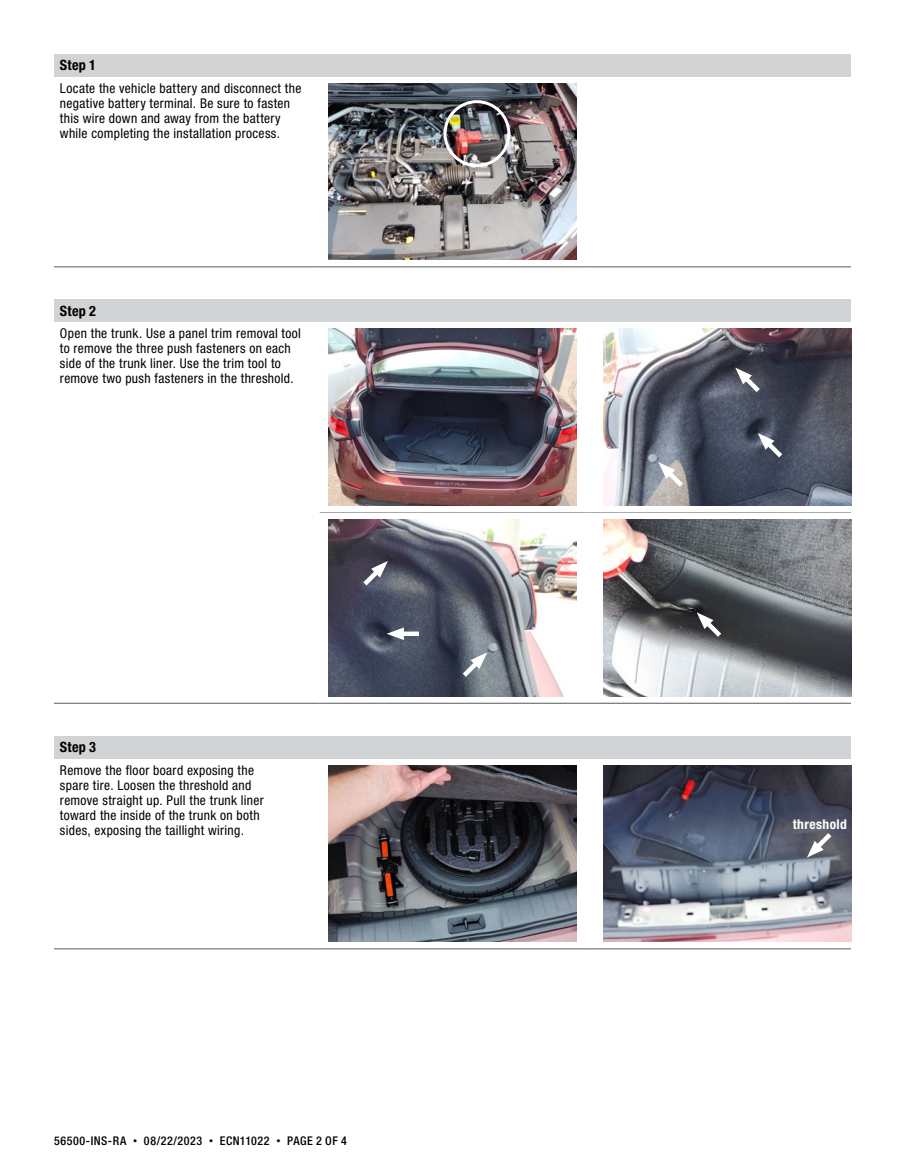
<style>
.page{position:relative;width:905px;height:1175px;background:#fff}
.page>*{position:absolute;margin:0;border:0;box-sizing:border-box;transform-origin:0 0}
.t1{font:700 condensed 14.25px "Helvetica Neue LT Std";letter-spacing:.015em;color:#000}
.t2{font:condensed 13.5px/15px "Helvetica Neue LT Std";letter-spacing:.025em;color:#000}
.t3{font:700 condensed 13.5px "Helvetica Neue LT Std";letter-spacing:.03em;color:#fff}
.t4{font:500 condensed 12px "Helvetica Neue LT Std";letter-spacing:.045em;color:#000}
.s1{font-family:"DINOT";font-weight:400;font-stretch:normal;font-size:9px}
</style>
<div class="page">
<div style="left:54px;top:54px;width:796px;height:22px;background:#d1d3d4"></div>
<hr style="left:54px;top:266px;width:266px;height:1px;background:#58595b">
<hr style="left:320px;top:266px;width:265px;height:1px;background:#58595b">
<hr style="left:585px;top:266px;width:265px;height:1px;background:#58595b">
<img style="left:329px;top:83px;width:247px;height:177px">
<div style="left:54px;top:736px;width:796px;height:22px;background:#d1d3d4"></div>
<hr style="left:54px;top:948px;width:266px;height:1px;background:#58595b">
<hr style="left:320px;top:948px;width:265px;height:1px;background:#58595b">
<hr style="left:585px;top:948px;width:265px;height:1px;background:#58595b">
<img style="left:329px;top:765px;width:247px;height:176px">
<img style="left:603px;top:765px;width:248px;height:176px">
<div style="left:54px;top:300px;width:796px;height:22px;background:#d1d3d4"></div>
<hr style="left:320px;top:703px;width:265px;height:1px;background:#58595b">
<hr style="left:585px;top:703px;width:265px;height:1px;background:#58595b">
<hr style="left:54px;top:703px;width:266px;height:1px;background:#58595b">
<hr style="left:320px;top:512px;width:265px;height:1px;background:#a7a9ac">
<hr style="left:585px;top:512px;width:265px;height:1px;background:#a7a9ac">
<img style="left:329px;top:329px;width:247px;height:176px">
<img style="left:603px;top:329px;width:248px;height:176px">
<img style="left:329px;top:519px;width:247px;height:177px">
<img style="left:603px;top:519px;width:248px;height:177px">
<svg style="left:735px;top:367px;width:29px;height:30px"></svg>
<svg style="left:658px;top:462px;width:29px;height:29px"></svg>
<svg style="left:757px;top:433px;width:30px;height:29px"></svg>
<div style="left:397px;top:631px;width:22px;height:5px;background:#fff"></div>
<svg style="left:386px;top:627px;width:18px;height:13px"></svg>
<svg style="left:358px;top:561px;width:30px;height:29px"></svg>
<svg style="left:458px;top:652px;width:29px;height:29px"></svg>
<svg style="left:696px;top:612px;width:30px;height:29px"></svg>
<svg style="left:806px;top:828px;width:30px;height:29px"></svg>
<div style="left:443px;top:100px;width:67px;height:67px;border:3px solid #fff;border-radius:50%"></div>
<p class="t1" style="left:60px;top:56px;width:38px">Step 1</p>
<p class="t2" style="left:60px;top:80px;width:243px">Locate the vehicle battery and disconnect the negative battery terminal. Be sure to fasten this wire down and away from the battery while completing the installation process.</p>
<p class="t1" style="left:60px;top:302px;width:38px">Step 2</p>
<p class="t2" style="left:60px;top:326px;width:242px">Open the trunk. Use a panel trim removal tool to remove the three push fasteners on each side of the trunk liner. Use the trim tool to remove two push fasteners in the threshold.</p>
<p class="t1" style="left:60px;top:738px;width:38px">Step 3</p>
<p class="t2" style="left:60px;top:762px;width:205px">Remove the floor board exposing the spare tire. Loosen the threshold and remove straight up. Pull the trunk liner toward the inside of the trunk on both sides, exposing the taillight wiring.</p>
<p class="t4" style="left:54px;top:1133px;width:294px">56500-INS-RA <span class="s1">•</span> 08/22/2023 <span class="s1">•</span> ECN11022 <span class="s1">•</span> PAGE 2 OF 4</p>
<p class="t3" style="left:792px;top:816px;width:56px">threshold</p>
</div>
